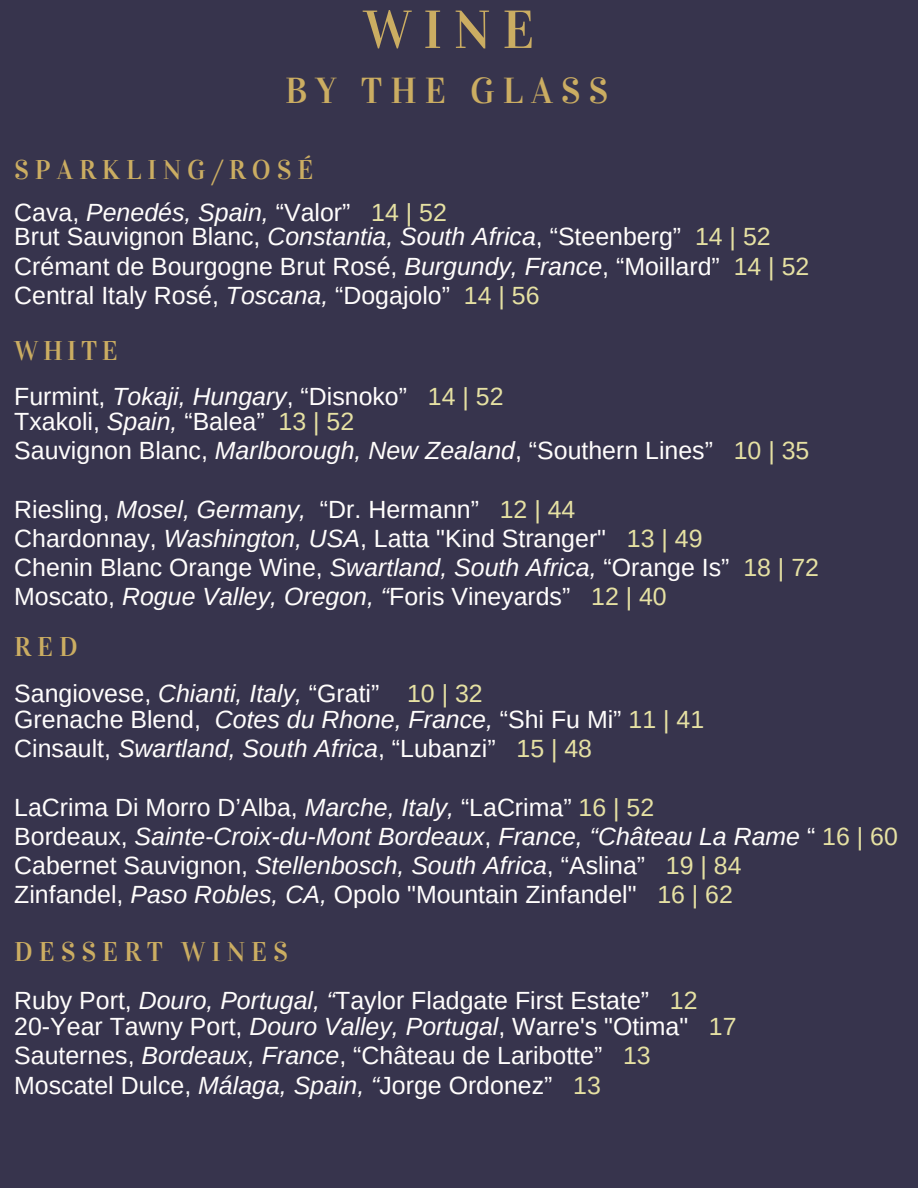
<style>
.page{position:relative;width:918px;height:1188px;background:#37344d}
.page>*{position:absolute;margin:0;border:0;box-sizing:border-box;transform-origin:0 0}
.t1{font:53.7px "Vidaloka";color:#cbad62}
.t2{font:36px "Vidaloka";letter-spacing:.22em;color:#cbad62}
.t3{font:27px "Vidaloka";letter-spacing:.22em;color:#cbad62}
.t4{font:24.9px/29.2px "Arimo";color:#fffdfc}
.t5{font:italic 24.9px/29.2px "Arimo";color:#fffdfc}
.t6{font:24.9px "Arimo";color:#e6e1a3}
.s1{font-style:normal}
.s2{font-style:normal;color:#e6e1a3}
.s3{font-style:italic}
.s4{color:#e6e1a3}
</style>
<div class="page">
<p class="t1" style="left:363px;top:-3px;width:172px">WINE</p>
<p class="t2" style="left:285px;top:69px;width:324px">BY THE GLASS</p>
<h1 class="t3" style="left:14px;top:153px;width:301px">SPARKLING/ROSÉ</h1>
<h2 class="t5" style="left:14px;top:197px;width:434px"><span class="s1">Cava,</span> Penedés, Spain, <span class="s1">“Valor”</span> <span class="s2">14 | 52</span></h2>
<h3 class="t4" style="left:14px;top:222px;width:758px">Brut Sauvignon Blanc, <span class="s3">Constantia, South Africa</span>, “Steenberg” <span class="s4">14 | 52</span></h3>
<p class="t4" style="left:14px;top:251px;width:797px">Crémant de Bourgogne Brut Rosé, <span class="s3">Burgundy, France</span>, “Moillard” <span class="s4">14 | 52</span></p>
<p class="t4" style="left:14px;top:280px;width:527px">Central Italy Rosé, <span class="s3">Toscana,</span> “Dogajolo” <span class="s4">14 | 56</span></p>
<p class="t3" style="left:14px;top:335px;width:105px">WHITE</p>
<p class="t4" style="left:14px;top:382px;width:491px">Furmint, <span class="s3">Tokaji, Hungary</span>, “Disnoko” <span class="s4">14 | 52</span></p>
<h3 class="t4" style="left:14px;top:406px;width:252px">Txakoli, <span class="s3">Spain,</span> “Balea”</h3>
<p class="t4" style="left:14px;top:406px;width:700px;text-indent:264px"><span class="s4">13 | 52<br></span>Sauvignon Blanc, <span class="s3">Marlborough, New Zealand</span>, “Southern Lines”</p>
<p class="t6" style="left:734px;top:436px;width:77px">10 | 35</p>
<p class="t4" style="left:14px;top:494px;width:593px;text-indent:306px">“Dr. Hermann” <span class="s4">12 | 44<br></span>Chardonnay, <span class="s3">Washington, USA</span>, Latta "Kind Stranger"</p>
<p class="t5" style="left:14px;top:494px;width:293px"><span class="s1">Riesling,</span> Mosel, Germany,</p>
<p class="t4" style="left:14px;top:523px;width:717px;text-indent:613px"><span class="s4">13 | 49<br></span>Chenin Blanc Orange Wine, <span class="s3">Swartland, South Africa,</span> “Orange Is”</p>
<p class="t6" style="left:743px;top:553px;width:77px">18 | 72</p>
<p class="t4" style="left:14px;top:582px;width:558px">Moscato, <span class="s3">Rogue Valley, Oregon, “</span>Foris Vineyards”</p>
<p class="t6" style="left:591px;top:583px;width:77px">12 | 40</p>
<p class="t3" style="left:14px;top:630px;width:65px">RED</p>
<p class="t4" style="left:14px;top:679px;width:470px">Sangiovese, <span class="s3">Chianti, Italy,</span> “Grati” <span class="s4">10 | 32</span></p>
<p class="t4" style="left:14px;top:705px;width:188px">Grenache Blend,</p>
<h3 class="t5" style="left:14px;top:705px;width:691px;text-indent:201px">Cotes du Rhone, France, <span class="s1">“Shi Fu Mi”</span> <span class="s2">11 | 41<br></span><span class="s1">Cinsault,</span> Swartland, South Africa<span class="s1">, “Lubanzi”</span> <span class="s2">15 | 48</span></h3>
<p class="t4" style="left:14px;top:792px;width:641px">LaCrima Di Morro D’Alba, <span class="s3">Marche, Italy,</span> “LaCrima” <span class="s4">16 | 52</span></p>
<p class="t5" style="left:14px;top:822px;width:885px"><span class="s1">Bordeaux,</span> Sainte-Croix-du-Mont Bordeaux<span class="s1">,</span> France, “Château La Rame <span class="s1">“</span> <span class="s2">16 | 60</span></p>
<p class="t4" style="left:14px;top:851px;width:729px">Cabernet Sauvignon, <span class="s3">Stellenbosch, South Africa</span>, “Aslina” <span class="s4">19 | 84</span></p>
<p class="t4" style="left:14px;top:880px;width:720px">Zinfandel, <span class="s3">Paso Robles, CA,</span> Opolo "Mountain Zinfandel" <span class="s4">16 | 62</span></p>
<p class="t3" style="left:14px;top:935px;width:275px">DESSERT WINES</p>
<p class="t4" style="left:14px;top:986px;width:685px">Ruby Port, <span class="s3">Douro, Portugal, “</span>Taylor Fladgate First Estate” <span class="s4">12</span></p>
<p class="t4" style="left:14px;top:1012px;width:724px">20-Year Tawny Port, <span class="s3">Douro Valley, Portugal</span>, Warre's "Otima" <span class="s4">17</span></p>
<p class="t4" style="left:14px;top:1041px;width:638px">Sauternes, <span class="s3">Bordeaux, France</span>, “Château de Laribotte” <span class="s4">13</span></p>
<h3 class="t4" style="left:14px;top:1070px;width:588px">Moscatel Dulce, <span class="s3">Málaga, Spain, “</span>Jorge Ordonez” <span class="s4">13</span></h3>
</div>
